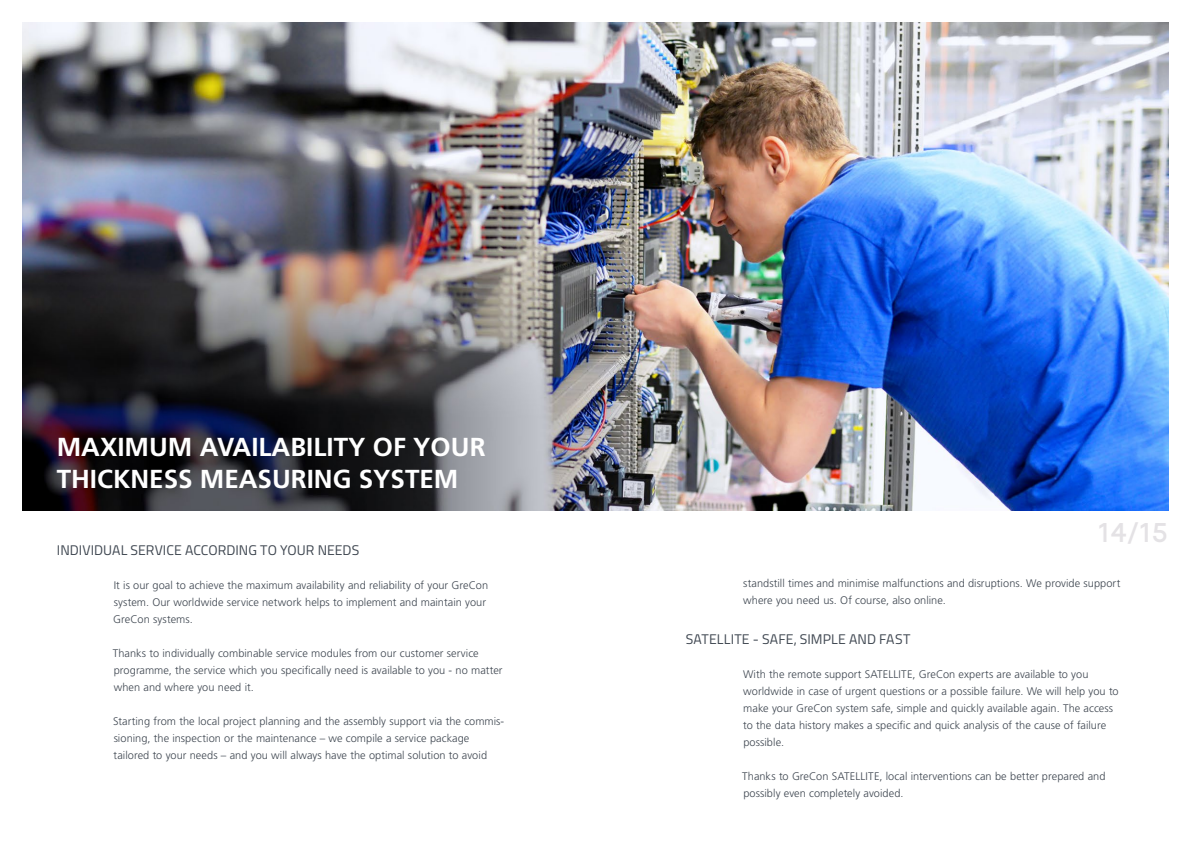
<style>
.page{position:relative;width:1191px;height:842px;background:#fff}
.page>*{position:absolute;margin:0;border:0;box-sizing:border-box;transform-origin:0 0}
.t1{font:700 26px/31.2px "Frutiger LT Std";color:#fff}
.t2{font:700 26px "Normal";color:#e4e2e5}
.t3{font:14px "Titillium";letter-spacing:.005em;color:#3e4650}
.t4{font:300 11px/17px "Frutiger LT Std";letter-spacing:.005em;color:#3e4650}
</style>
<div class="page">
<img style="left:23px;top:23px;width:1145px;height:487px">
<h1 class="t1" style="left:57px;top:432px;width:430px">MAXIMUM AVAILABILITY OF YOUR<br>THICKNESS MEASURING SYSTEM</h1>
<p class="t3" style="left:57px;top:540px;width:304px">INDIVIDUAL SERVICE ACCORDING TO YOUR NEEDS</p>
<p class="t4" style="left:113px;top:577px;width:376px">It is our goal to achieve the maximum availability and reliability of your GreCon system. Our worldwide service network helps to implement and maintain your<br>GreCon systems.</p>
<p class="t4" style="left:113px;top:645px;width:391px">Thanks to individually combinable service modules from our customer service programme, the service which you specifically need is available to you - no matter when and where you need it.</p>
<p class="t4" style="left:113px;top:713px;width:392px">Starting from the local project planning and the assembly support via the commis&shy;sioning, the inspection or the maintenance – we compile a service package tailored to your needs – and you will always have the optimal solution to avoid</p>
<h1 class="t2" style="left:1097px;top:520px;width:72px">14/15</h1>
<p class="t4" style="left:743px;top:575px;width:378px">standstill times and minimise malfunctions and disruptions. We provide support where you need us. Of course, also online.</p>
<p class="t3" style="left:686px;top:629px;width:226px">SATELLITE - SAFE, SIMPLE AND FAST</p>
<p class="t4" style="left:743px;top:666px;width:377px">With the remote support SATELLITE, GreCon experts are available to you worldwide in case of urgent questions or a possible failure. We will help you to make your GreCon system safe, simple and quickly available again. The access to the data history makes a specific and quick analysis of the cause of failure possible.</p>
<p class="t4" style="left:742px;top:768px;width:365px">Thanks to GreCon SATELLITE, local interventions can be better prepared and possibly even completely avoided.</p>
</div>
